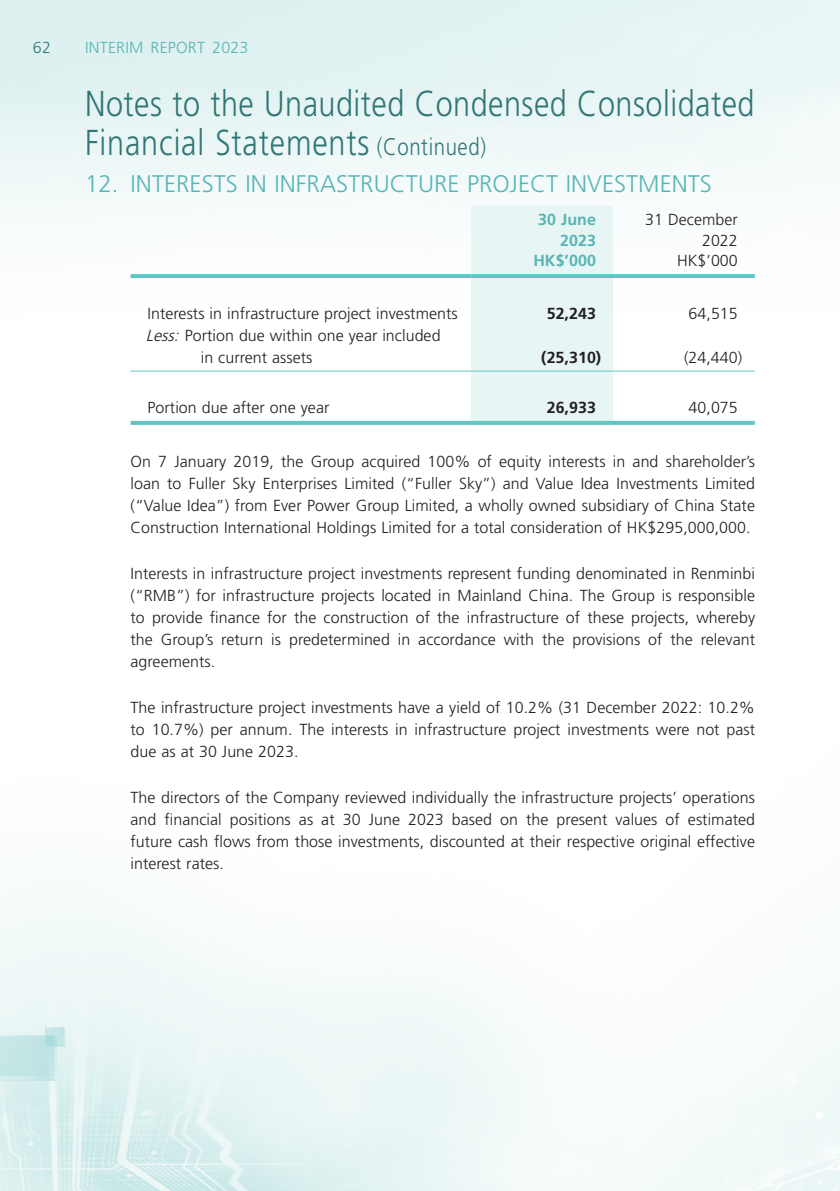
<style>
.page{position:relative;width:840px;height:1191px;background:#fff}
.page>*{position:absolute;margin:0;border:0;box-sizing:border-box;transform-origin:0 0}
.t1{font:300 36px/38.8px "Frutiger LT Std";letter-spacing:.015em;color:#317676;scale:.85 1}
.t2{font:300 24px "Frutiger LT Std";letter-spacing:.005em;color:#56b5b4}
.t3{font:300 16px/22px "Frutiger LT Std";letter-spacing:.005em;color:#231f20;text-align:justify}
.t4{font:700 16px "Frutiger LT Std";letter-spacing:.005em;color:#231f20}
.t5{font:300 16px "Frutiger LT Std";letter-spacing:.015em;color:#56b5b4}
.t6{font:700 16px/20.8px "Frutiger LT Std";letter-spacing:.005em;color:#56b5b4;text-align:right}
.t7{font:300 16px "Frutiger LT Std";color:#317676}
.s1{font-size:24px}
.s2{font-style:italic}
</style>
<div class="page">
<img style="left:0;top:0;width:839px;height:1191px">
<div style="left:471px;top:206px;width:141px;height:215px;background:#e7f5f4"></div>
<svg style="left:130px;top:274px;width:341px;height:4px"></svg>
<hr style="left:471px;top:274px;width:141px;height:4px;background:#60c6c4">
<svg style="left:612px;top:274px;width:142px;height:4px"></svg>
<hr style="left:130px;top:370px;width:341px;height:1px;background:#60c6c4">
<hr style="left:471px;top:370px;width:141px;height:1px;background:#60c6c4">
<hr style="left:612px;top:370px;width:142px;height:1px;background:#60c6c4">
<svg style="left:130px;top:421px;width:341px;height:4px"></svg>
<svg style="left:471px;top:421px;width:141px;height:4px"></svg>
<svg style="left:612px;top:421px;width:142px;height:4px"></svg>
<p class="t7" style="left:33px;top:38px;width:20px">62</p>
<p class="t5" style="left:85px;top:39px;width:165px">INTERIM REPORT 2023</p>
<h1 class="t1" style="left:85px;top:85px;width:788px">Notes to the Unaudited Condensed Consolidated<br>Financial Statements <span class="s1">(Continued)</span></h1>
<h2 class="t2" style="left:85px;top:170px;width:628px">12. INTERESTS IN INFRASTRUCTURE PROJECT INVESTMENTS</h2>
<p class="t6" style="left:538px;top:209px;width:59px">30 June<br>2023</p>
<p class="t3" style="left:645px;top:209px;width:94px;line-height:20.8px;text-align:right">31 December<br>2022</p>
<p class="t6" style="left:533px;top:250px;width:64px">HK$’000</p>
<p class="t3" style="left:676px;top:250px;width:62px">HK$’000</p>
<p class="t3" style="left:147px;top:302px;width:311px">Interests in infrastructure project investments</p>
<p class="t4" style="left:546px;top:304px;width:51px">52,243</p>
<p class="t3" style="left:688px;top:302px;width:51px">64,515</p>
<p class="t3" style="left:201px;top:324px;width:241px;text-indent:-55px"><span class="s2">Less:</span> Portion due within one year included in current assets</p>
<p class="t4" style="left:541px;top:348px;width:61px">(25,310)</p>
<p class="t3" style="left:683px;top:346px;width:60px">(24,440)</p>
<p class="t3" style="left:147px;top:397px;width:183px">Portion due after one year</p>
<p class="t4" style="left:546px;top:398px;width:51px">26,933</p>
<p class="t3" style="left:688px;top:397px;width:51px">40,075</p>
<p class="t3" style="left:130px;top:450px;width:625px">On 7 January 2019, the Group acquired 100% of equity interests in and shareholder’s loan to Fuller Sky Enterprises Limited (“Fuller Sky”) and Value Idea Investments Limited (“Value Idea”) from Ever Power Group Limited, a wholly owned subsidiary of China State Construction International Holdings Limited for a total consideration of HK$295,000,000.</p>
<p class="t3" style="left:130px;top:562px;width:625px">Interests in infrastructure project investments represent funding denominated in Renminbi (“RMB”) for infrastructure projects located in Mainland China. The Group is responsible to provide finance for the construction of the infrastructure of these projects, whereby the Group’s return is predetermined in accordance with the provisions of the relevant agreements.</p>
<p class="t3" style="left:130px;top:696px;width:625px">The infrastructure project investments have a yield of 10.2% (31 December 2022: 10.2% to 10.7%) per annum. The interests in infrastructure project investments were not past due as at 30 June 2023.</p>
<p class="t3" style="left:130px;top:786px;width:625px">The directors of the Company reviewed individually the infrastructure projects’ operations and financial positions as at 30 June 2023 based on the present values of estimated future cash flows from those investments, discounted at their respective original effective interest rates.</p>
</div>
